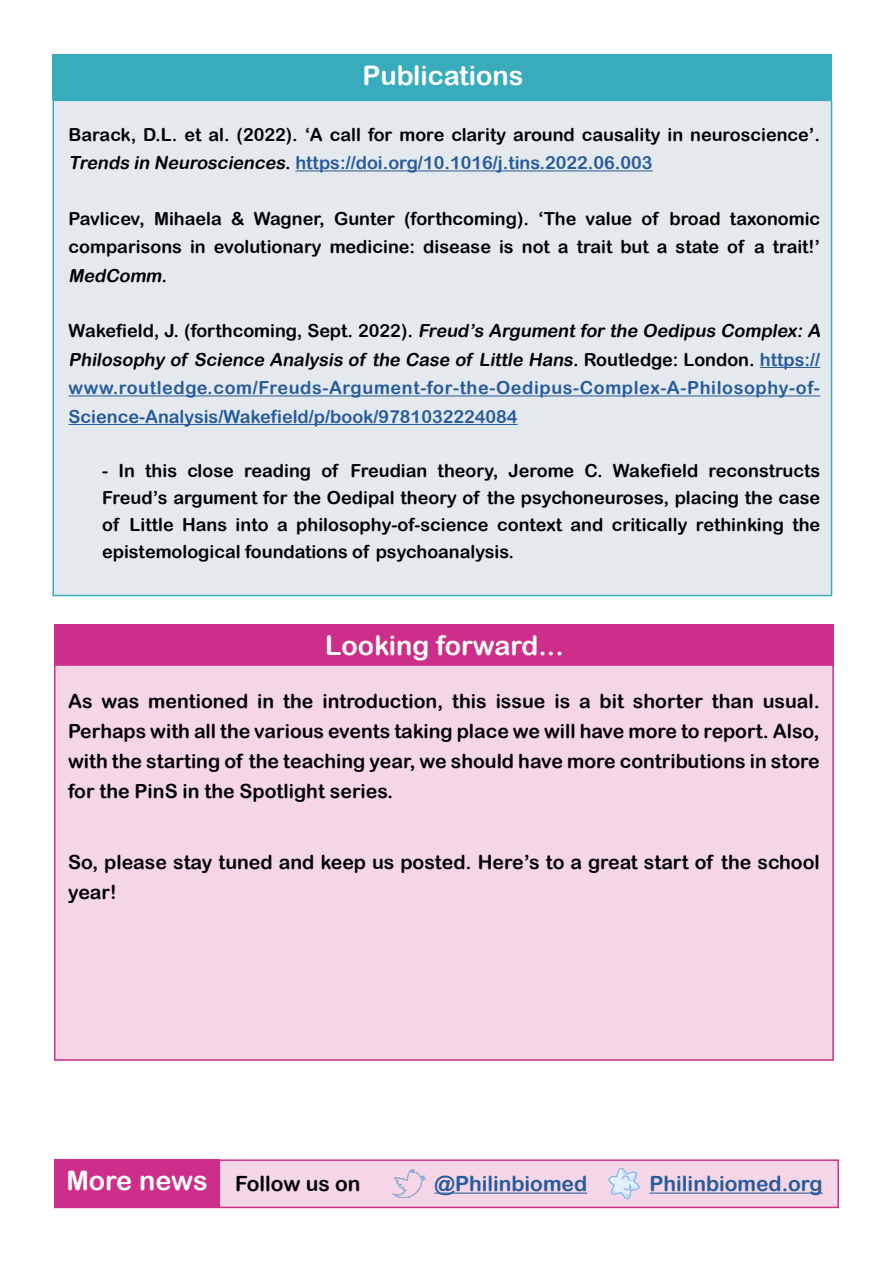
<style>
.page{position:relative;width:893px;height:1263px;background:#fff}
.page>*{position:absolute;margin:0;border:0;box-sizing:border-box;transform-origin:0 0}
.t1{font:27px "Arial Rounded MT Bold";color:#fff}
.t2{font:21px "Arial Rounded MT Bold";color:#275b9b}
.t3{font:21px "Arial Rounded MT Bold";color:#000}
.t4{font:19.5px/30px "Arial Rounded MT Bold";color:#000;text-align:justify}
.t5{font:18px/28.5px "Arial Rounded MT Bold";color:#000;text-align:justify}
.t6{font:18px/28.5px "Arial Rounded MT Bold";letter-spacing:.03em;color:#275b9b}
.s1{font-style:italic}
.s2{color:#275b9b}
.s3{color:#000}
.s4{font-style:italic;color:#000}
.s5{font-size:27px;color:#fff}
</style>
<div class="page">
<div style="left:52px;top:54px;width:780px;height:46px;background:#38acbd"></div>
<div style="left:52px;top:100px;width:780px;height:496px;background:#e3e9ed;border:2px solid #39acbd"></div>
<hr style="left:295px;top:170px;width:358px;height:1px;background:#275b9b">
<hr style="left:760px;top:367px;width:60px;height:1px;background:#275b9b">
<hr style="left:69px;top:395px;width:751px;height:1px;background:#275b9b">
<hr style="left:69px;top:424px;width:449px;height:1px;background:#275b9b">
<div style="left:54px;top:1159px;width:785px;height:49px;background:#f5d6e7;border:2px solid #cd2e89"></div>
<div style="left:54px;top:1159px;width:165px;height:48px;background:#cd2e89"></div>
<img style="left:393px;top:1169px;width:32px;height:28px">
<hr style="left:434px;top:1192px;width:153px;height:1px;background:#275b9b">
<img style="left:608px;top:1167px;width:32px;height:32px">
<hr style="left:650px;top:1192px;width:173px;height:1px;background:#275b9b">
<div style="left:54px;top:624px;width:780px;height:43px;background:#cd2e89"></div>
<div style="left:54px;top:664px;width:780px;height:397px;background:#f5d6e7;border:2px solid #cd2e89"></div>
<h1 class="t1" style="left:362px;top:59px;width:163px">Publications</h1>
<p class="t5" style="left:69px;top:120px;width:753px">Barack, D.L. et al. (2022). ‘A call for more clarity around causality in neuroscience’.<br><span class="s1">Trends in Neurosciences</span>. <span class="s2">https://doi.org/10.1016/j.tins.2022.06.003</span></p>
<p class="t5" style="left:69px;top:204px;width:753px">Pavlicev, Mihaela &amp; Wagner, Gunter (forthcoming). ‘The value of broad taxonomic comparisons in evolutionary medicine: disease is not a trait but a state of a trait!’ <span class="s1">MedComm</span>.</p>
<p class="t6" style="left:69px;top:316px;width:756px"><span class="s3">Wakefield, J. (forthcoming, Sept. 2022).</span> <span class="s4">Freud’s Argument for the Oedipus Complex: A Philosophy of Science Analysis of the Case of Little Hans</span><span class="s3">. R o u t l e d g e : L o n d o n .</span> h ttp s : // www.routledge.com/Freuds-Argument-for-the-Oedipus-Complex-A-Philosophy-of-Science-Analysis/Wakefield/p/book/9781032224084</p>
<p class="t5" style="left:102px;top:456px;width:719px;line-height:27px">- In this close reading of Freudian theory, Jerome C. Wakefield reconstructs Freud’s argument for the Oedipal theory of the psychoneuroses, placing the case of Little Hans into a philosophy-of-science context and critically rethinking the epistemological foundations of psychoanalysis.</p>
<h1 class="t1" style="left:325px;top:629px;width:240px">Looking forward...</h1>
<p class="t4" style="left:68px;top:686px;width:753px">As was mentioned in the introduction, this issue is a bit shorter than usual.<br>Perhaps with all the various events taking place we will have more to report. Also, with the starting of the teaching year, we should have more contributions in store for the PinS in the Spotlight series.</p>
<p class="t4" style="left:68px;top:846px;width:753px">So, please stay tuned and keep us posted. Here’s to a great start of the school year!</p>
<p class="t3" style="left:66px;top:1171px;width:296px"><span class="s5">More news</span> Follow us on</p>
<p class="t2" style="left:434px;top:1171px;width:154px">@Philinbiomed</p>
<p class="t2" style="left:650px;top:1171px;width:175px">Philinbiomed.org</p>
</div>
